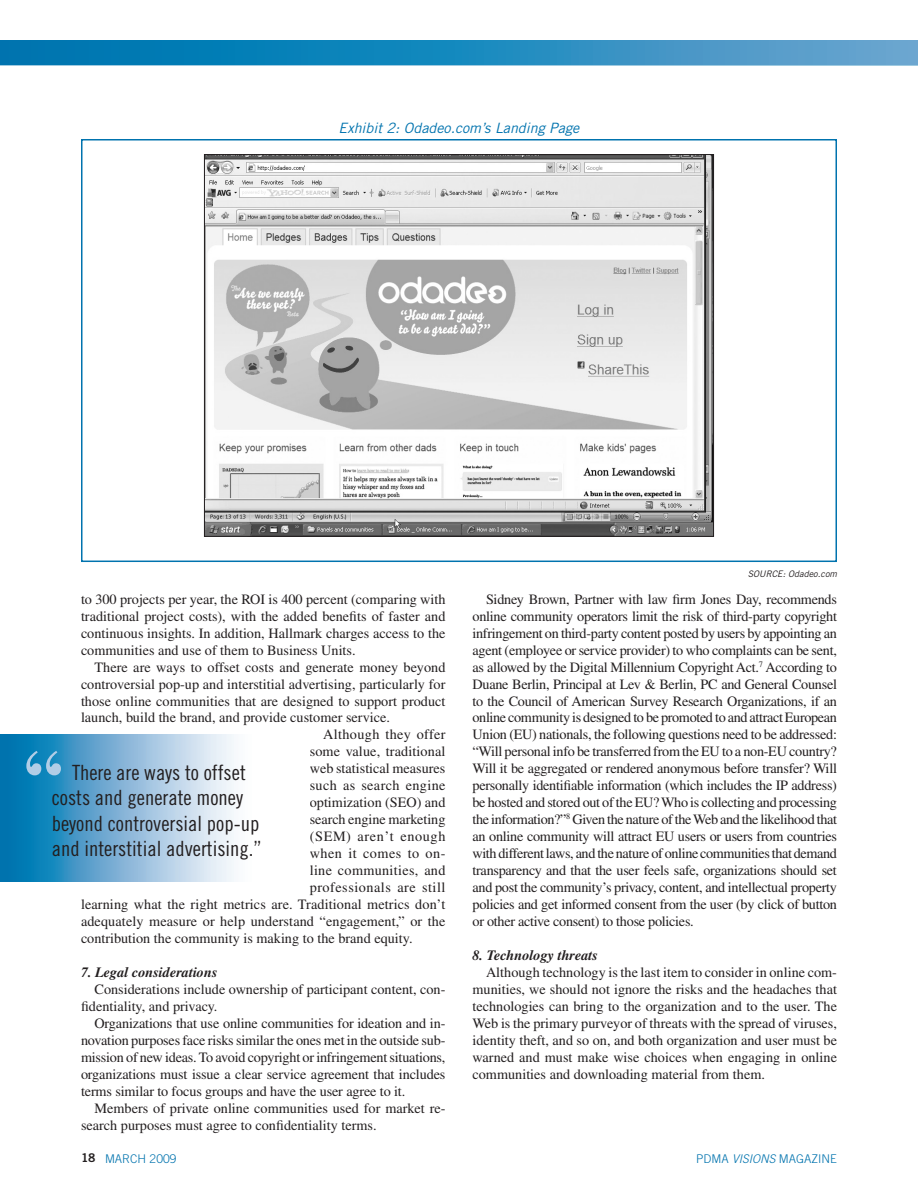
<style>
.page{position:relative;width:918px;height:1188px;background:#fff}
.page>*{position:absolute;margin:0;border:0;box-sizing:border-box;transform-origin:0 0}
.t1{font:700 75.6px "Bodoni BT";color:#b1cde6}
.Pull_Quote_16{font:21px/25.5px "Trade Gothic Cond Eighteen";color:#231f20}
.A_-_Text_-_Indent{font:14.25px/17px "Times";color:#231f20;text-align:justify}
.A_-_Subhead_2{font:italic 700 14.25px "Times";color:#231f20}
.A_-_Text_-_Indent-2{font:14.25px "Times";letter-spacing:.035em;color:#231f20}
.A_-_Text_-_Indent-3{font:14.25px "Times";letter-spacing:.025em;color:#231f20}
.Exhibit_title{font:italic 14.25px "Trade Gothic";color:#0073ae}
.A_-_Text_-_Indent-4{font:14.25px "Times";letter-spacing:.02em;color:#231f20}
.A_-_Text_-_Indent-5{font:14.25px "Times";letter-spacing:.045em;color:#231f20}
.t2{font:300 12px "Trade Gothic";color:#0073ae}
.Source_line_-_exhibi{font:italic 9px "Trade Gothic";color:#231f20}
.s1{font-family:"Trade Gothic Bold Two";font-weight:400;color:#231f20}
.s2{font-style:italic}
</style>
<div class="page">
<hr style="left:0;top:64px;width:918px;height:1px;background:#0073ae">
<svg style="left:0;top:40px;width:918px;height:24px;background:#258abe"></svg>
<div style="left:81px;top:139px;width:756px;height:423px;border:2px solid #0073ae"></div>
<img style="left:206px;top:156px;width:506px;height:379px">
<svg style="left:0;top:734px;width:234px;height:148px;background:#75b1d4"></svg>
<p class="Exhibit_title" style="left:339px;top:119px;width:242px">Exhibit 2: Odadeo.com’s Landing Page</p>
<p class="Source_line_-_exhibi" style="left:748px;top:568px;width:91px">SOURCE: Odadeo.com</p>
<p class="A_-_Text_-_Indent" style="left:81px;top:590px;width:366px">to 300 projects per year, the ROI is 400 percent (comparing with traditional project costs), with the added benefits of faster and continuous insights. In addition, Hallmark charges access to the communities and use of them to Business Units.</p>
<p class="A_-_Text_-_Indent" style="left:81px;top:658px;width:366px;text-indent:14px">There are ways to offset costs and generate money beyond controversial pop-up and interstitial advertising, particularly for those online communities that are designed to support product launch, build the brand, and provide customer service.</p>
<p class="A_-_Text_-_Indent-3" style="left:323px;top:727px;width:124px">Although they offer</p>
<p class="A_-_Text_-_Indent" style="left:310px;top:743px;width:137px">some value, traditional</p>
<p class="A_-_Text_-_Indent" style="left:310px;top:760px;width:137px">web statistical measures</p>
<p class="A_-_Text_-_Indent-3" style="left:310px;top:777px;width:137px">such as search engine</p>
<p class="A_-_Text_-_Indent" style="left:310px;top:794px;width:137px">optimization (SEO) and</p>
<p class="A_-_Text_-_Indent" style="left:310px;top:811px;width:137px">search engine marketing</p>
<p class="A_-_Text_-_Indent-5" style="left:310px;top:828px;width:137px">(SEM) aren’t enough</p>
<p class="A_-_Text_-_Indent-2" style="left:310px;top:845px;width:137px">when it comes to on-</p>
<p class="A_-_Text_-_Indent-4" style="left:310px;top:862px;width:137px">line communities, and</p>
<p class="A_-_Text_-_Indent-2" style="left:310px;top:879px;width:137px">professionals are still</p>
<p class="A_-_Text_-_Indent" style="left:81px;top:896px;width:366px">learning what the right metrics are. Traditional metrics don’t</p>
<p class="A_-_Text_-_Indent" style="left:81px;top:913px;width:366px">adequately measure or help understand “engagement,” or the</p>
<p class="A_-_Text_-_Indent" style="left:81px;top:929px;width:333px">contribution the community is making to the brand equity.</p>
<p class="A_-_Subhead_2" style="left:81px;top:964px;width:138px">7. Legal considerations</p>
<p class="A_-_Text_-_Indent" style="left:81px;top:981px;width:366px;text-indent:14px">Considerations include ownership of participant content, con&shy;fidentiality, and privacy.</p>
<p class="A_-_Text_-_Indent" style="left:81px;top:1015px;width:366px;text-indent:14px">Organizations that use online communities for ideation and in&shy;novation purposes face risks similar the ones met in the outside sub&shy;mission of new ideas.To avoid copyright or infringement situations, organizations must issue a clear service agreement that includes terms similar to focus groups and have the user agree to it.</p>
<p class="A_-_Text_-_Indent" style="left:81px;top:1099px;width:366px;text-indent:14px">Members of private online communities used for market re&shy;search purposes must agree to confidentiality terms.</p>
<p class="t1" style="left:22px;top:729px;width:44px">“</p>
<p class="Pull_Quote_16" style="left:52px;top:759px;width:211px;text-indent:20px">There are ways to offset costs and generate money beyond controversial pop-up and interstitial advertising.”</p>
<p class="A_-_Text_-_Indent" style="left:472px;top:590px;width:366px;text-indent:14px">Sidney Brown, Partner with law firm Jones Day, recommends online community operators limit the risk of third-party copyright infringement on third-party content posted by users by appointing an agent (employee or service provider) to who complaints can be sent, as allowed by the Digital Millennium Copyright Act.<sup>7</sup> According to Duane Berlin, Principal at Lev &amp; Berlin, PC and General Counsel to the Council of American Survey Research Organizations, if an online community is designed to be promoted to and attract European Union (EU) nationals, the following questions need to be addressed: “Will personal info be transferred from the EU to a non-EU country?<br>Will it be aggregated or rendered anonymous before transfer? Will personally identifiable information (which includes the IP address) be hosted and stored out of the EU?Who is collecting and processing the information?”<sup>8</sup> Given the nature of theWeb and the likelihood that an online community will attract EU users or users from countries with different laws, and the nature of online communities that demand transparency and that the user feels safe, organizations should set and post the community’s privacy, content, and intellectual property policies and get informed consent from the user (by click of button or other active consent) to those policies.</p>
<p class="A_-_Subhead_2" style="left:472px;top:947px;width:127px">8. Technology threats</p>
<p class="A_-_Text_-_Indent" style="left:472px;top:964px;width:366px;text-indent:14px">Although technology is the last item to consider in online com&shy;munities, we should not ignore the risks and the headaches that technologies can bring to the organization and to the user. The Web is the primary purveyor of threats with the spread of viruses, identity theft, and so on, and both organization and user must be warned and must make wise choices when engaging in online communities and downloading material from them.</p>
<p class="t2" style="left:81px;top:1152px;width:97px"><span class="s1">18</span> MARCH 2009</p>
<p class="t2" style="left:696px;top:1152px;width:142px">PDMA <span class="s2">VISIONS</span> MAGAZINE</p>
</div>
